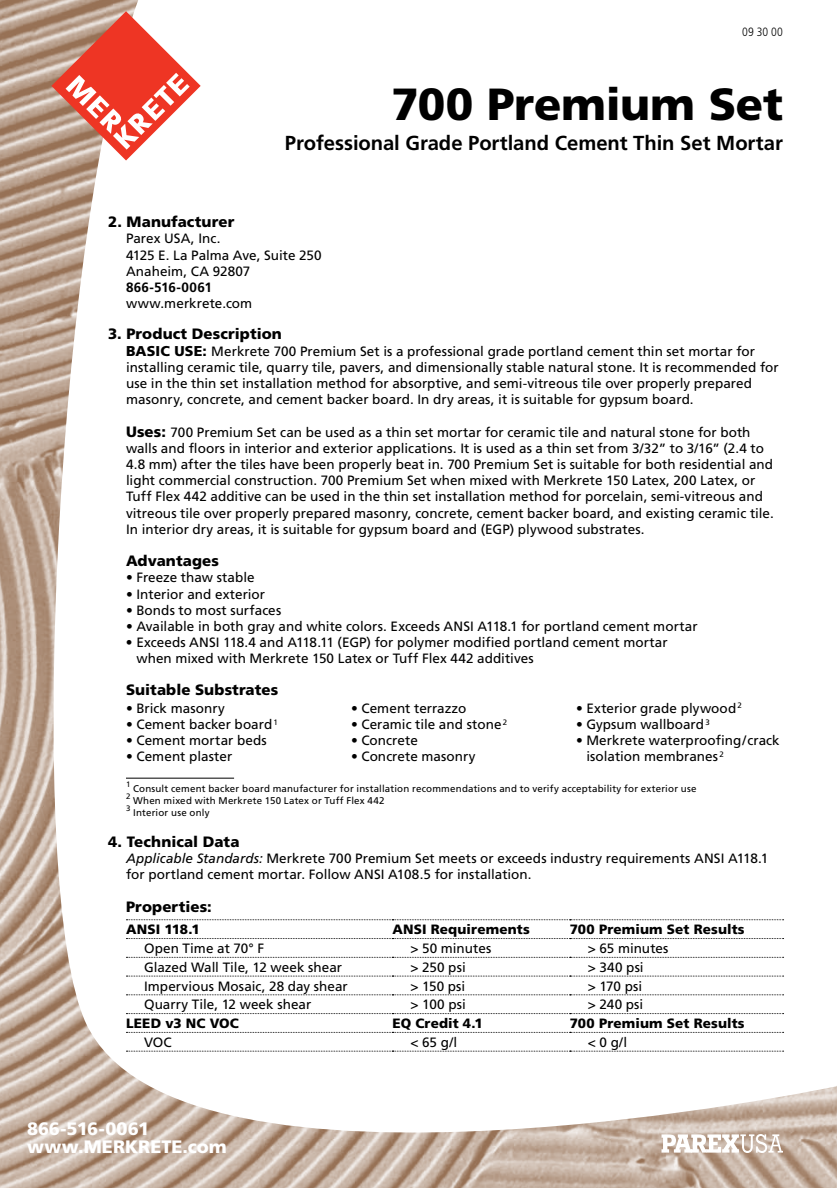
<style>
.page{position:relative;width:837px;height:1188px;background:#fff}
.page>*{position:absolute;margin:0;border:0;box-sizing:border-box;transform-origin:0 0}
.t1{font:900 45px "Frutiger LT Std";letter-spacing:-.01em;color:#000}
.t2{font:700 20.25px "Frutiger LT Std";letter-spacing:-.005em;color:#000}
.t3{font:900 18px/18px "Frutiger LT Std";color:#fff}
.t4{font:900 15px "Frutiger LT Std";letter-spacing:.005em;color:#000}
.t5{font:13.5px/16.2px "Frutiger LT Std";letter-spacing:.005em;color:#000}
.t6{font:900 13.5px "Frutiger LT Std";letter-spacing:.01em;color:#000}
.t7{font:700 13.5px "Frutiger LT Std";letter-spacing:.015em;color:#000}
.t8{font:300 condensed 12px "Frutiger LT Std";color:#000}
.t9{font:9.75px "Frutiger LT Std";letter-spacing:.02em;color:#000}
.t10{font:7.8px "Frutiger LT Std";color:#000}
.s1{font-weight:900;font-size:14.25px}
.s2{font-weight:900;font-size:15px}
.s3{font-style:italic}
</style>
<div class="page">
<img style="left:0;top:0;width:836px;height:1188px">
<img style="left:836px;top:1086px;width:1px;height:102px">
<hr style="left:126px;top:778px;width:108px;height:1px;background:#000">
<svg style="left:126px;top:919px;width:658px;height:1px"></svg>
<svg style="left:126px;top:938px;width:658px;height:1px"></svg>
<svg style="left:126px;top:957px;width:658px;height:1px"></svg>
<svg style="left:126px;top:976px;width:658px;height:1px"></svg>
<svg style="left:126px;top:994px;width:658px;height:1px"></svg>
<svg style="left:126px;top:1013px;width:658px;height:1px"></svg>
<svg style="left:126px;top:1032px;width:658px;height:1px"></svg>
<svg style="left:126px;top:1051px;width:658px;height:1px"></svg>
<svg style="left:662px;top:1134px;width:121px;height:19px"></svg>
<svg style="left:51px;top:11px;width:150px;height:150px"></svg>
<p class="t8" style="left:742px;top:25px;width:42px">09 30 00</p>
<h1 class="t1" style="left:391px;top:77px;width:393px">700 Premium Set</h1>
<h2 class="t2" style="left:285px;top:131px;width:500px">Professional Grade Portland Cement Thin Set Mortar</h2>
<p class="t4" style="left:108px;top:213px;width:128px">2. Manufacturer</p>
<p class="t5" style="left:126px;top:231px;width:197px">Parex USA, Inc.<br>4125 E. La Palma Ave, Suite 250<br>Anaheim, CA 92807</p>
<p class="t7" style="left:126px;top:279px;width:87px">866-516-0061</p>
<p class="t5" style="left:126px;top:296px;width:128px">www.merkrete.com</p>
<p class="t4" style="left:108px;top:325px;width:175px">3. Product Description</p>
<p class="t5" style="left:126px;top:343px;width:654px"><span class="s1">BASIC USE:</span> Merkrete 700 Premium Set is a professional grade portland cement thin set mortar for installing ceramic tile, quarry tile, pavers, and dimensionally stable natural stone. It is recommended for use in the thin set installation method for absorptive, and semi-vitreous tile over properly prepared masonry, concrete, and cement backer board. In dry areas, it is suitable for gypsum board.</p>
<p class="t5" style="left:126px;top:424px;width:649px"><span class="s2">Uses:</span> 700 Premium Set can be used as a thin set mortar for ceramic tile and natural stone for both walls and floors in interior and exterior applications. It is used as a thin set from 3/32” to 3/16” (2.4 to 4.8 mm) after the tiles have been properly beat in. 700 Premium Set is suitable for both residential and light commercial construction. 700 Premium Set when mixed with Merkrete 150 Latex, 200 Latex, or Tuff Flex 442 additive can be used in the thin set installation method for porcelain, semi-vitreous and vitreous tile over properly prepared masonry, concrete, cement backer board, and existing ceramic tile.<br>In interior dry areas, it is suitable for gypsum board and (EGP) plywood substrates.</p>
<p class="t4" style="left:126px;top:552px;width:94px">Advantages</p>
<p class="t5" style="left:126px;top:570px;width:130px">• Freeze thaw stable</p>
<p class="t5" style="left:126px;top:586px;width:141px">• Interior and exterior</p>
<p class="t5" style="left:126px;top:602px;width:157px">• Bonds to most surfaces</p>
<p class="t5" style="left:126px;top:618px;width:573px">• Available in both gray and white colors. Exceeds ANSI A118.1 for portland cement mortar</p>
<p class="t5" style="left:136px;top:635px;width:533px;text-indent:-10px">• Exceeds ANSI 118.4 and A118.11 (EGP) for polymer modified portland cement mortar when mixed with Merkrete 150 Latex or Tuff Flex 442 additives</p>
<p class="t4" style="left:126px;top:680px;width:154px">Suitable Substrates</p>
<p class="t5" style="left:126px;top:700px;width:100px">• Brick masonry</p>
<p class="t5" style="left:126px;top:716px;width:153px">• Cement backer board <sup>1</sup></p>
<p class="t5" style="left:126px;top:732px;width:142px">• Cement mortar beds</p>
<p class="t5" style="left:126px;top:749px;width:108px">• Cement plaster</p>
<p class="t5" style="left:576px;top:700px;width:167px">• Exterior grade plywood <sup>2</sup></p>
<p class="t5" style="left:576px;top:716px;width:135px">• Gypsum wallboard <sup>3</sup></p>
<p class="t5" style="left:586px;top:732px;width:195px;text-indent:-10px">• Merkrete waterproofing/crack isolation membranes <sup>2</sup></p>
<p class="t5" style="left:351px;top:700px;width:117px">• Cement terrazzo</p>
<p class="t5" style="left:351px;top:716px;width:158px">• Ceramic tile and stone <sup>2</sup></p>
<p class="t5" style="left:351px;top:732px;width:68px">• Concrete</p>
<p class="t5" style="left:351px;top:749px;width:126px">• Concrete masonry</p>
<p class="t10" style="left:126px;top:780px;width:6px">1</p>
<p class="t9" style="left:133px;top:783px;width:565px">Consult cement backer board manufacturer for installation recommendations and to verify acceptability for exterior use</p>
<p class="t10" style="left:126px;top:792px;width:6px">2</p>
<p class="t9" style="left:133px;top:795px;width:253px">When mixed with Merkrete 150 Latex or Tuff Flex 442</p>
<p class="t10" style="left:126px;top:804px;width:6px">3</p>
<p class="t9" style="left:133px;top:807px;width:78px">Interior use only</p>
<p class="t4" style="left:108px;top:833px;width:133px">4. Technical Data</p>
<p class="t5" style="left:126px;top:851px;width:644px"><span class="s3">Applicable Standards:</span> Merkrete 700 Premium Set meets or exceeds industry requirements ANSI A118.1 for portland cement mortar. Follow ANSI A108.5 for installation.</p>
<p class="t4" style="left:126px;top:898px;width:87px">Properties:</p>
<p class="t6" style="left:126px;top:921px;width:75px">ANSI 118.1</p>
<p class="t6" style="left:392px;top:921px;width:139px">ANSI Requirements</p>
<p class="t6" style="left:570px;top:921px;width:176px">700 Premium Set Results</p>
<p class="t5" style="left:144px;top:940px;width:122px">Open Time at 70° F</p>
<p class="t5" style="left:410px;top:940px;width:82px">&gt; 50 minutes</p>
<p class="t5" style="left:588px;top:940px;width:82px">&gt; 65 minutes</p>
<p class="t5" style="left:144px;top:959px;width:200px">Glazed Wall Tile, 12 week shear</p>
<p class="t5" style="left:410px;top:959px;width:57px">&gt; 250 psi</p>
<p class="t5" style="left:588px;top:959px;width:57px">&gt; 340 psi</p>
<p class="t5" style="left:144px;top:978px;width:205px">Impervious Mosaic, 28 day shear</p>
<p class="t5" style="left:410px;top:978px;width:56px">&gt; 150 psi</p>
<p class="t5" style="left:588px;top:978px;width:56px">&gt; 170 psi</p>
<p class="t5" style="left:144px;top:997px;width:169px">Quarry Tile, 12 week shear</p>
<p class="t5" style="left:410px;top:997px;width:57px">&gt; 100 psi</p>
<p class="t5" style="left:588px;top:997px;width:57px">&gt; 240 psi</p>
<p class="t6" style="left:126px;top:1015px;width:114px">LEED v3 NC VOC</p>
<p class="t6" style="left:392px;top:1015px;width:92px">EQ Credit 4.1</p>
<p class="t6" style="left:570px;top:1015px;width:176px">700 Premium Set Results</p>
<p class="t5" style="left:144px;top:1034px;width:29px">VOC</p>
<p class="t5" style="left:410px;top:1034px;width:48px">&lt; 65 g/l</p>
<p class="t5" style="left:588px;top:1034px;width:41px">&lt; 0 g/l</p>
<h3 class="t3" style="left:27px;top:1119px;width:201px">866-516-0061 www.MERKRETE.com</h3>
</div>
